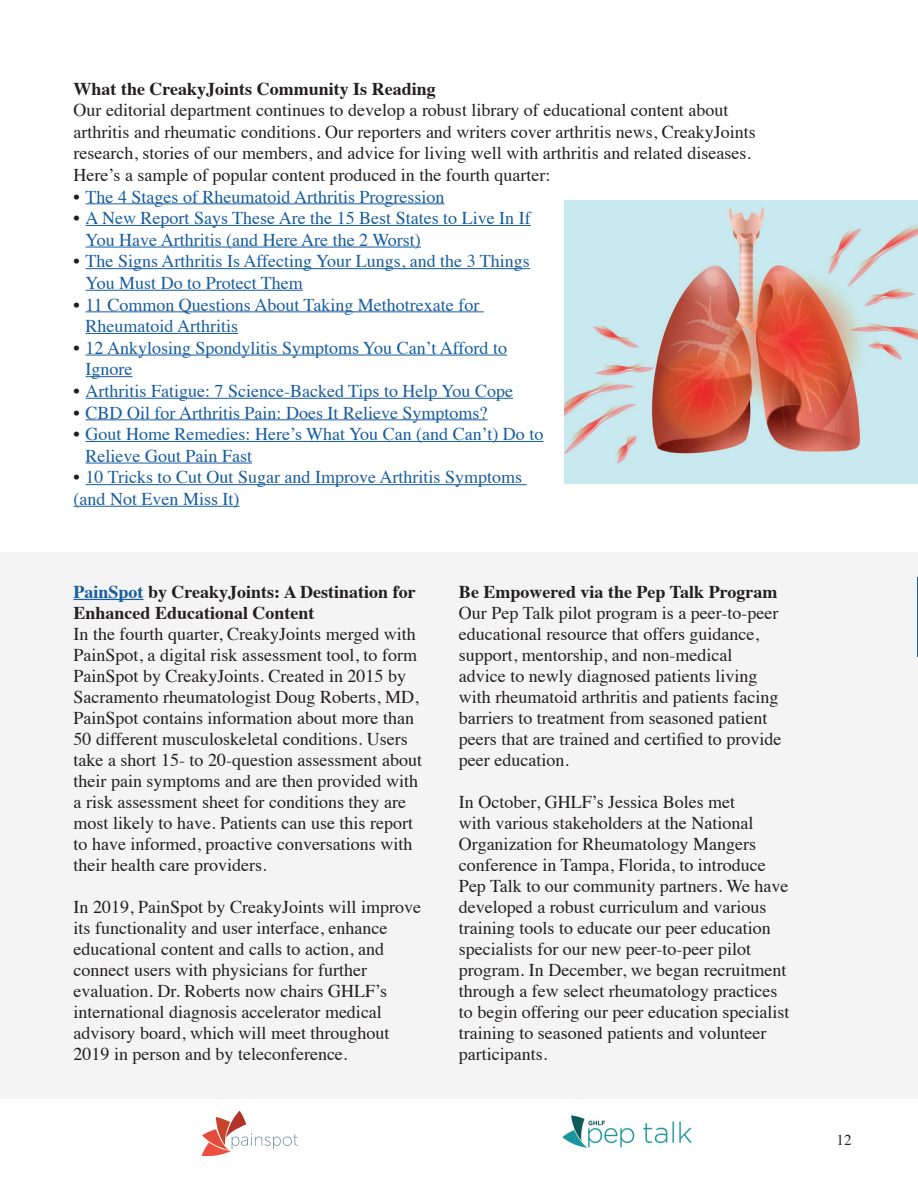
<style>
.page{position:relative;width:918px;height:1188px;background:#fff}
.page>*{position:absolute;margin:0;border:0;box-sizing:border-box;transform-origin:0 0}
.t1{font:18px/21px "Times";color:#231f20}
.t2{font:18px/21.6px "Times";color:#175d9e}
.t3{font:700 18px/21px "Times";color:#231f20}
.t4{font:15px "Times";color:#231f20}
.s1{color:#231f20}
.s2{color:#175d9e}
</style>
<div class="page">
<div style="left:0;top:553px;width:918px;height:546px;background:#f4f4f4"></div>
<img style="left:564px;top:201px;width:354px;height:282px">
<hr style="left:86px;top:203px;width:359px;height:1px;background:#175d9e">
<hr style="left:86px;top:225px;width:445px;height:1px;background:#175d9e">
<hr style="left:86px;top:247px;width:335px;height:1px;background:#175d9e">
<hr style="left:86px;top:268px;width:444px;height:1px;background:#175d9e">
<hr style="left:86px;top:290px;width:217px;height:1px;background:#175d9e">
<hr style="left:86px;top:311px;width:398px;height:1px;background:#175d9e">
<hr style="left:86px;top:333px;width:152px;height:1px;background:#175d9e">
<hr style="left:86px;top:355px;width:421px;height:1px;background:#175d9e">
<hr style="left:86px;top:376px;width:47px;height:1px;background:#175d9e">
<hr style="left:86px;top:398px;width:427px;height:1px;background:#175d9e">
<hr style="left:86px;top:419px;width:402px;height:1px;background:#175d9e">
<hr style="left:86px;top:441px;width:457px;height:1px;background:#175d9e">
<hr style="left:86px;top:463px;width:166px;height:1px;background:#175d9e">
<hr style="left:86px;top:484px;width:441px;height:1px;background:#175d9e">
<hr style="left:74px;top:506px;width:166px;height:1px;background:#175d9e">
<hr style="left:74px;top:599px;width:70px;height:1px;background:#175d9e">
<hr style="left:917px;top:577px;width:1px;height:80px;background:#175d9e">
<img style="left:562px;top:1115px;width:130px;height:33px">
<svg style="left:202px;top:1111px;width:96px;height:45px"></svg>
<p class="t3" style="left:74px;top:76px;width:364px">What the CreakyJoints Community Is Reading</p>
<p class="t1" style="left:74px;top:98px;width:684px;line-height:21.6px">Our editorial department continues to develop a robust library of educational content about arthritis and rheumatic conditions. Our reporters and writers cover arthritis news, CreakyJoints research, stories of our members, and advice for living well with arthritis and related diseases.<br>Here’s a sample of popular content produced in the fourth quarter:</p>
<p class="t2" style="left:74px;top:184px;width:372px"><span class="s1">•</span> The 4 Stages of Rheumatoid Arthritis Progression</p>
<p class="t2" style="left:86px;top:206px;width:447px;text-indent:-12px"><span class="s1">•</span> A New Report Says These Are the 15 Best States to Live In If<br>You Have Arthritis (and Here Are the 2 Worst)</p>
<p class="t2" style="left:86px;top:249px;width:446px;text-indent:-12px"><span class="s1">•</span> The Signs Arthritis Is Affecting Your Lungs, and the 3 Things<br>You Must Do to Protect Them</p>
<p class="t2" style="left:86px;top:292px;width:395px;text-indent:-12px"><span class="s1">•</span> 11 Common Questions About Taking Methotrexate for<br>Rheumatoid Arthritis</p>
<p class="t2" style="left:86px;top:335px;width:423px;text-indent:-12px"><span class="s1">•</span> 12 Ankylosing Spondylitis Symptoms You Can’t Afford to<br>Ignore</p>
<p class="t2" style="left:74px;top:379px;width:441px"><span class="s1">•</span> Arthritis Fatigue: 7 Science-Backed Tips to Help You Cope</p>
<p class="t2" style="left:74px;top:400px;width:416px"><span class="s1">•</span> CBD Oil for Arthritis Pain: Does It Relieve Symptoms?</p>
<p class="t2" style="left:86px;top:422px;width:459px;text-indent:-12px"><span class="s1">•</span> Gout Home Remedies: Here’s What You Can (and Can’t) Do to<br>Relieve Gout Pain Fast</p>
<p class="t2" style="left:74px;top:465px;width:450px"><span class="s1">•</span> 10 Tricks to Cut Out Sugar and Improve Arthritis Symptoms (and Not Even Miss It)</p>
<p class="t3" style="left:74px;top:580px;width:344px"><span class="s2">PainSpot</span> by CreakyJoints: A Destination for<br>Enhanced Educational Content</p>
<p class="t1" style="left:74px;top:622px;width:350px">In the fourth quarter, CreakyJoints merged with PainSpot, a digital risk assessment tool, to form PainSpot by CreakyJoints. Created in 2015 by Sacramento rheumatologist Doug Roberts, MD, PainSpot contains information about more than 50 different musculoskeletal conditions. Users take a short 15- to 20-question assessment about their pain symptoms and are then provided with a risk assessment sheet for conditions they are most likely to have. Patients can use this report to have informed, proactive conversations with their health care providers.</p>
<p class="t1" style="left:74px;top:895px;width:349px">In 2019, PainSpot by CreakyJoints will improve its functionality and user interface, enhance educational content and calls to action, and connect users with physicians for further evaluation. Dr. Roberts now chairs GHLF’s international diagnosis accelerator medical advisory board, which will meet throughout 2019 in person and by teleconference.</p>
<p class="t3" style="left:459px;top:580px;width:320px">Be Empowered via the Pep Talk Program</p>
<p class="t1" style="left:459px;top:601px;width:324px">Our Pep Talk pilot program is a peer-to-peer educational resource that offers guidance, support, mentorship, and non-medical advice to newly diagnosed patients living with rheumatoid arthritis and patients facing barriers to treatment from seasoned patient peers that are trained and certified to provide peer education.</p>
<p class="t1" style="left:459px;top:790px;width:332px">In October, GHLF’s Jessica Boles met<br>with various stakeholders at the National Organization for Rheumatology Mangers conference in Tampa, Florida, to introduce Pep Talk to our community partners. We have developed a robust curriculum and various training tools to educate our peer education specialists for our new peer-to-peer pilot program. In December, we began recruitment through a few select rheumatology practices to begin offering our peer education specialist training to seasoned patients and volunteer participants.</p>
<p class="t4" style="left:837px;top:1126px;width:16px">12</p>
</div>
